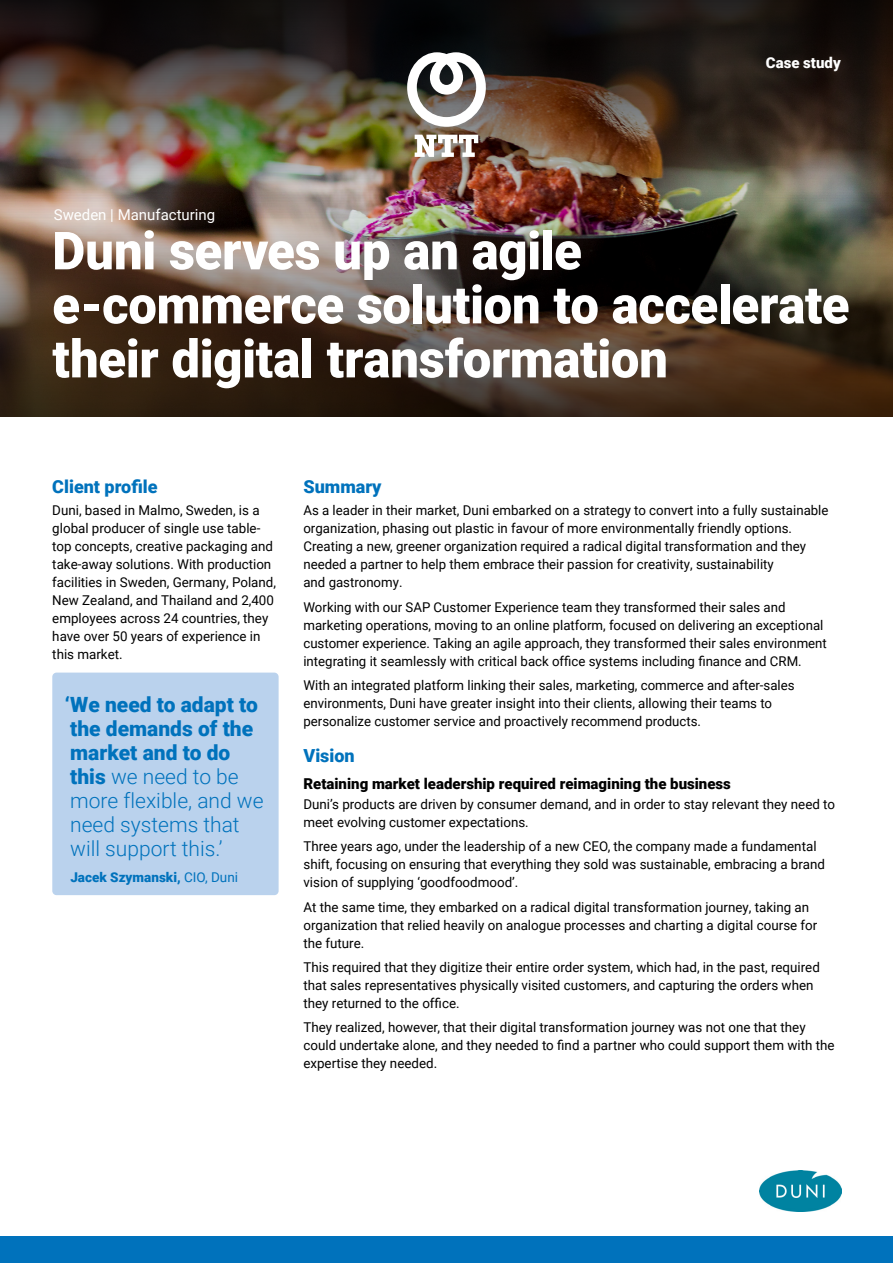
<style>
.page{position:relative;width:893px;height:1263px;background:#fff}
.page>*{position:absolute;margin:0;border:0;box-sizing:border-box;transform-origin:0 0}
.t1{font:900 52.5px/54px "Roboto";letter-spacing:-.005em;color:#fff}
.t2{font:300 21px/24px "Roboto";color:#0072bc}
.t3{font:900 18px "Roboto";color:#0072bc}
.t4{font:900 15px "Roboto";color:#000}
.t5{font:15px "Roboto";color:#fff}
.t6{font:900 15px "Roboto";color:#fff}
.t7{font:13.5px/18px "Roboto";color:#000}
.t8{font:900 13.5px "Roboto";color:#0072bc}
.s1{font-weight:900}
.s2{font-weight:400}
</style>
<div class="page">
<img style="left:0;top:0;width:893px;height:410px">
<div style="left:52px;top:673px;width:227px;height:222px;background:#bad2ed;border-radius:4px"></div>
<div style="left:0;top:1236px;width:893px;height:27px;background:#0072bc"></div>
<svg style="left:415px;top:135px;width:63px;height:22px"></svg>
<svg style="left:407px;top:52px;width:79px;height:75px"></svg>
<img style="left:759px;top:1170px;width:82px;height:41px">
<p class="t6" style="left:766px;top:52px;width:76px">Case study</p>
<p class="t5" style="left:54px;top:204px;width:163px">Sweden | Manufacturing</p>
<h1 class="t1" style="left:52px;top:222px;width:799px">Duni serves up an agile e-commerce solution to accelerate their digital transformation</h1>
<h3 class="t3" style="left:52px;top:474px;width:107px">Client profile</h3>
<p class="t7" style="left:52px;top:501px;width:225px">Duni, based in Malmo, Sweden, is a global producer of single use table&shy;top concepts, creative packaging and take-away solutions. With production facilities in Sweden, Germany, Poland, New Zealand, and Thailand and 2,400 employees across 24 countries, they have over 50 years of experience in this market.</p>
<h2 class="t2" style="left:65px;top:691px;width:200px"><span class="s1">‘We need to adapt to the demands of the market and to do this</span> we need to be more flexible, and we need systems that will support this.’</h2>
<p class="t8" style="left:70px;top:868px;width:169px">Jacek Szymanski, <span class="s2">CIO, Duni</span></p>
<h3 class="t3" style="left:303px;top:474px;width:80px">Summary</h3>
<p class="t7" style="left:303px;top:501px;width:527px">As a leader in their market, Duni embarked on a strategy to convert into a fully sustainable organization, phasing out plastic in favour of more environmentally friendly options.<br>Creating a new, greener organization required a radical digital transformation and they needed a partner to help them embrace their passion for creativity, sustainability<br>and gastronomy.</p>
<p class="t7" style="left:303px;top:597px;width:525px">Working with our SAP Customer Experience team they transformed their sales and marketing operations, moving to an online platform, focused on delivering an exceptional customer experience. Taking an agile approach, they transformed their sales environment integrating it seamlessly with critical back office systems including finance and CRM.</p>
<p class="t7" style="left:303px;top:676px;width:493px">With an integrated platform linking their sales, marketing, commerce and after-sales environments, Duni have greater insight into their clients, allowing their teams to personalize customer service and proactively recommend products.</p>
<h3 class="t3" style="left:303px;top:743px;width:53px">Vision</h3>
<p class="t4" style="left:303px;top:773px;width:429px">Retaining market leadership required reimagining the business</p>
<p class="t7" style="left:303px;top:794px;width:533px">Duni’s products are driven by consumer demand, and in order to stay relevant they need to meet evolving customer expectations.</p>
<p class="t7" style="left:303px;top:837px;width:523px">Three years ago, under the leadership of a new CEO, the company made a fundamental shift, focusing on ensuring that everything they sold was sustainable, embracing a brand vision of supplying ‘goodfoodmood’.</p>
<p class="t7" style="left:303px;top:897px;width:515px">At the same time, they embarked on a radical digital transformation journey, taking an organization that relied heavily on analogue processes and charting a digital course for the future.</p>
<p class="t7" style="left:303px;top:958px;width:518px">This required that they digitize their entire order system, which had, in the past, required that sales representatives physically visited customers, and capturing the orders when they returned to the office.</p>
<p class="t7" style="left:303px;top:1018px;width:533px">They realized, however, that their digital transformation journey was not one that they could undertake alone, and they needed to find a partner who could support them with the expertise they needed.</p>
</div>
